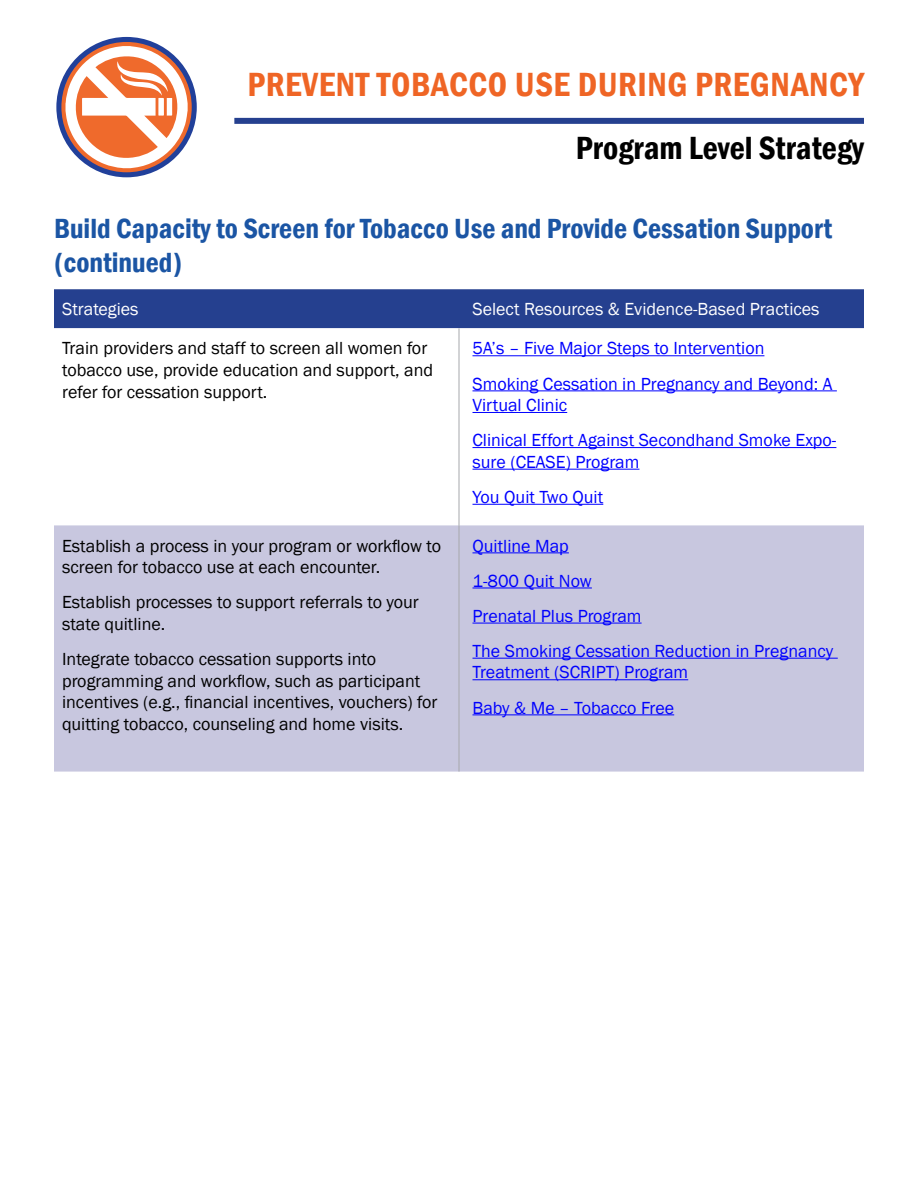
<style>
.page{position:relative;width:918px;height:1188px;background:#fff}
.page>*{position:absolute;margin:0;border:0;box-sizing:border-box;transform-origin:0 0}
.t1{font:600 condensed 34.5px "Franklin Gothic";letter-spacing:.015em;color:#ef6525}
.t2{font:600 condensed 33px "Franklin Gothic";color:#000}
.table_headings{font:600 condensed 28.5px/34.2px "Franklin Gothic";color:#1b55a4}
.t3{font:18px/21.6px "Franklin Gothic";color:#000}
.hyperlinks{font:18px/21.6px "Franklin Gothic";color:#00f}
.t4{font:18px "Franklin Gothic";color:#fff}
</style>
<div class="page">
<div style="left:54px;top:289px;width:810px;height:39px;background:#25408f"></div>
<svg style="left:54px;top:328px;width:810px;height:197px"></svg>
<div style="left:54px;top:525px;width:810px;height:247px;background:#c8c7df"></div>
<hr style="left:459px;top:328px;width:1px;height:197px;background:#a7a9ac">
<hr style="left:459px;top:525px;width:1px;height:247px;background:#a7a9ac">
<hr style="left:472px;top:355px;width:292px;height:1px;background:#00f">
<hr style="left:472px;top:390px;width:365px;height:1px;background:#00f">
<hr style="left:472px;top:412px;width:95px;height:1px;background:#00f">
<hr style="left:472px;top:447px;width:364px;height:1px;background:#00f">
<hr style="left:472px;top:469px;width:167px;height:1px;background:#00f">
<hr style="left:472px;top:504px;width:131px;height:1px;background:#00f">
<hr style="left:472px;top:552px;width:97px;height:1px;background:#00f">
<hr style="left:472px;top:588px;width:120px;height:1px;background:#00f">
<hr style="left:472px;top:623px;width:170px;height:1px;background:#00f">
<hr style="left:472px;top:658px;width:366px;height:1px;background:#00f">
<hr style="left:472px;top:679px;width:216px;height:1px;background:#00f">
<hr style="left:472px;top:714px;width:202px;height:1px;background:#00f">
<svg style="left:59px;top:39px;width:135px;height:136px"></svg>
<div style="left:56px;top:37px;width:141px;height:140px;border:5px solid #21409a;border-radius:50%"></div>
<svg style="left:66px;top:46px;width:122px;height:122px"></svg>
<div style="left:234px;top:118px;width:630px;height:6px;background:#25408f"></div>
<p class="t1" style="left:248px;top:62px;width:618px">PREVENT TOBACCO USE DURING PREGNANCY</p>
<p class="t2" style="left:576px;top:126px;width:290px">Program Level Strategy</p>
<p class="table_headings" style="left:54px;top:211px;width:780px">Build Capacity to Screen for Tobacco Use and Provide Cessation Support (continued)</p>
<p class="t4" style="left:62px;top:298px;width:78px">Strategies</p>
<p class="t4" style="left:472px;top:298px;width:349px">Select Resources &amp; Evidence-Based Practices</p>
<p class="t3" style="left:62px;top:338px;width:373px">Train providers and staff to screen all women for tobacco use, provide education and support, and refer for cessation support.</p>
<p class="hyperlinks" style="left:472px;top:338px;width:293px">5A’s – Five Major Steps to Intervention</p>
<p class="hyperlinks" style="left:472px;top:373px;width:361px">Smoking Cessation in Pregnancy and Beyond: A<br>Virtual Clinic</p>
<p class="hyperlinks" style="left:472px;top:430px;width:365px">Clinical Effort Against Secondhand Smoke Expo&shy;sure (CEASE) Program</p>
<p class="hyperlinks" style="left:472px;top:487px;width:132px">You Quit Two Quit</p>
<p class="t3" style="left:62px;top:535px;width:381px">Establish a process in your program or workflow to screen for tobacco use at each encounter.</p>
<p class="t3" style="left:62px;top:592px;width:358px">Establish processes to support referrals to your state quitline.</p>
<p class="t3" style="left:62px;top:649px;width:377px">Integrate tobacco cessation supports into programming and workflow, such as participant incentives (e.g., financial incentives, vouchers) for quitting tobacco, counseling and home visits.</p>
<p class="hyperlinks" style="left:472px;top:535px;width:98px">Quitline Map</p>
<p class="hyperlinks" style="left:472px;top:570px;width:121px">1-800 Quit Now</p>
<p class="hyperlinks" style="left:472px;top:605px;width:171px">Prenatal Plus Program</p>
<p class="hyperlinks" style="left:472px;top:640px;width:362px">The Smoking Cessation Reduction in Pregnancy<br>Treatment (SCRIPT) Program</p>
<p class="hyperlinks" style="left:472px;top:697px;width:203px">Baby &amp; Me – Tobacco Free</p>
</div>
